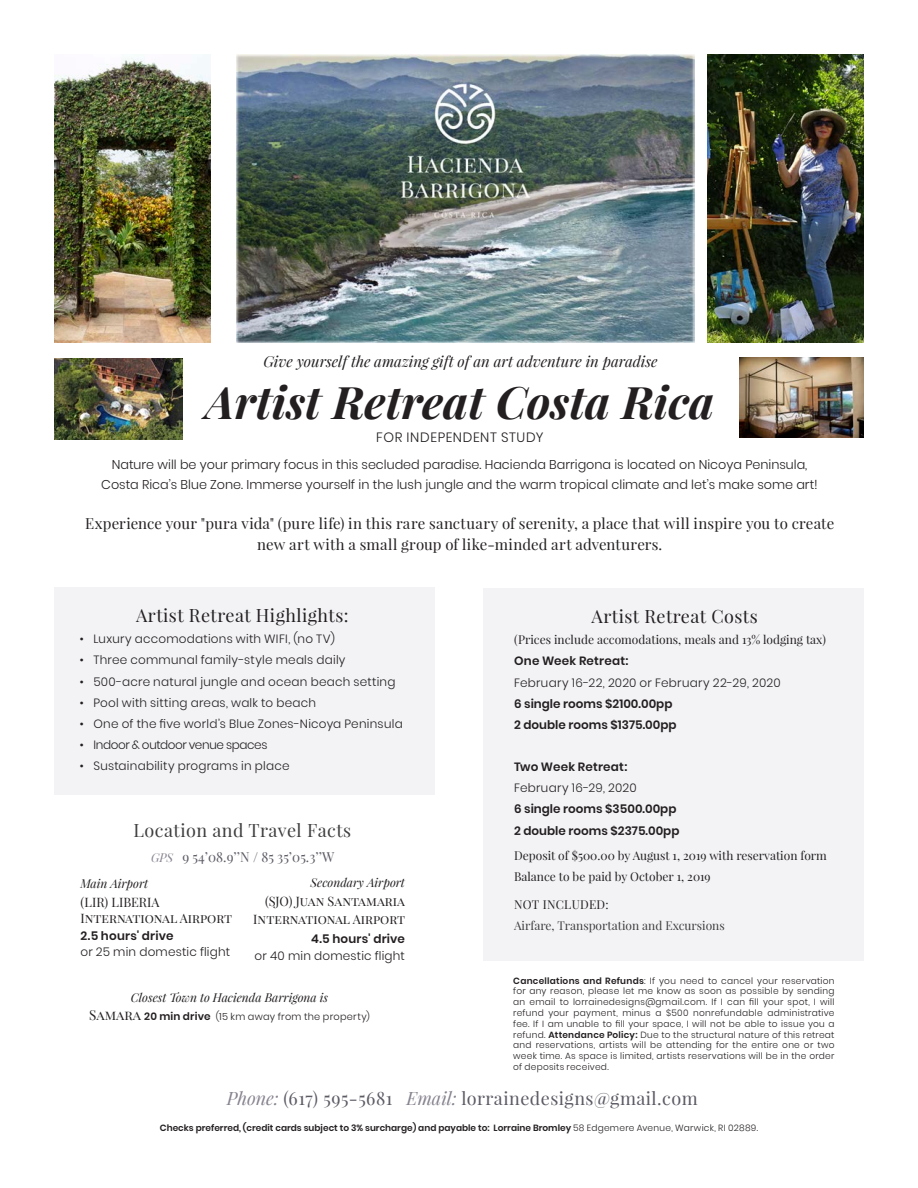
<style>
.page{position:relative;width:918px;height:1188px;background:#fff}
.page>*{position:absolute;margin:0;border:0;box-sizing:border-box;transform-origin:0 0}
.t1{font:italic 700 45px "Playfair Display";color:#231f20}
.t2{font:18px "Playfair Display";letter-spacing:.025em;color:#5c5a64}
.t3{font:18px "Playfair Display";letter-spacing:.025em;color:#231f20}
.t4{font:18px "Playfair Display";letter-spacing:.025em;color:#3e3e3f}
.t5{font:15px/21px "Playfair Display";letter-spacing:.015em;color:#231f20;text-align:center}
.t6{font:italic 15px "Playfair Display";color:#231f20}
.t7{font:13.5px "Playfair Display SC";color:#5c5a64}
.t8{font:300 13.5px "Poppins";letter-spacing:.045em;color:#231f20}
.t9{font:300 12.75px/19.5px "Poppins";color:#231f20;text-align:center}
.t10{font:12.75px/16.5px "Playfair Display SC";color:#231f20}
.t11{font:300 12px "Poppins";letter-spacing:.02em;color:#231f20}
.t12{font:12px/21.1px "Playfair Display";color:#231f20}
.t13{font:600 12px/21.1px "Poppins";color:#231f20}
.t14{font:italic 12px "Playfair Display";color:#231f20}
.t15{font:600 12px "Poppins";letter-spacing:.02em;color:#231f20}
.t16{font:12px "Playfair Display";color:#3e3e3f}
.t17{font:300 12px "Poppins";letter-spacing:-.03em;color:#231f20}
.t18{font:12px "Playfair Display";letter-spacing:.025em;color:#231f20}
.t19{font:300 9.75px "Poppins";letter-spacing:.03em;color:#231f20}
.t20{font:300 9px/10.8px "Poppins";letter-spacing:.03em;color:#231f20;text-align:justify}
.t21{font:600 9px "Poppins";color:#231f20}
.s1{font-family:"Playfair Display";font-style:italic;font-size:12px;color:#87838f}
.s2{font-family:"Playfair Display SC";font-weight:400;font-size:13.5px}
.s3{font-weight:600;font-size:10.5px}
.s4{font-weight:600}
.s5{font-style:italic;color:#87838f}
.s6{font-family:"Playfair Display SC"}
.s7{font-weight:300}
</style>
<div class="page">
<img style="left:236px;top:54px;width:458px;height:288px">
<div style="left:484px;top:588px;width:380px;height:373px;background:#f3f3f6"></div>
<div style="left:54px;top:588px;width:380px;height:207px;background:#f3f3f6"></div>
<img style="left:707px;top:54px;width:157px;height:288px">
<img style="left:54px;top:359px;width:128px;height:80px">
<img style="left:54px;top:54px;width:157px;height:288px">
<img style="left:740px;top:357px;width:124px;height:81px">
<h3 class="t6" style="left:263px;top:352px;width:396px">Give yourself the amazing gift of an art adventure in paradise</h3>
<h1 class="t1" style="left:205px;top:371px;width:510px">Artist Retreat Costa Rica</h1>
<h3 class="t8" style="left:376px;top:429px;width:169px">FOR INDEPENDENT STUDY</h3>
<h3 class="t9" style="left:101px;top:455px;width:718px">Nature will be your primary focus in this secluded paradise. Hacienda Barrigona is located on Nicoya Peninsula,<br>Costa Rica’s Blue Zone. Immerse yourself in the lush jungle and the warm tropical climate and let’s make some art!</h3>
<h3 class="t5" style="left:85px;top:513px;width:751px">Experience your "pura vida" (pure life) in this rare sanctuary of serenity, a place that will inspire you to create new art with a small group of like-minded art adventurers.</h3>
<h2 class="t3" style="left:136px;top:604px;width:214px">Artist Retreat Highlights:</h2>
<h3 class="t11" style="left:80px;top:632px;width:256px">• Luxury accomodations with WIFI, (no TV)</h3>
<h3 class="t11" style="left:80px;top:653px;width:267px">• Three communal family-style meals daily</h3>
<h3 class="t11" style="left:80px;top:674px;width:317px">• 500-acre natural jungle and ocean beach setting</h3>
<h3 class="t11" style="left:80px;top:696px;width:238px">• Pool with sitting areas, walk to beach</h3>
<h3 class="t11" style="left:80px;top:717px;width:324px">• One of the five world’s Blue Zones-Nicoya Peninsula</h3>
<h3 class="t17" style="left:80px;top:738px;width:189px">• Indoor &amp; outdoor venue spaces</h3>
<h3 class="t11" style="left:80px;top:759px;width:211px">• Sustainability programs in place</h3>
<h2 class="t4" style="left:134px;top:819px;width:219px">Location and Travel Facts</h2>
<h3 class="t7" style="left:151px;top:848px;width:185px"><span class="s1">GPS</span> 9 54’08.9’’N / 85 35’05.3’’W</h3>
<h3 class="t14" style="left:80px;top:875px;width:69px">Main Airport</h3>
<h3 class="t10" style="left:80px;top:894px;width:153px">(LIR) LIBERIA<br>International Airport</h3>
<h3 class="t15" style="left:80px;top:929px;width:95px">2.5 hours' drive</h3>
<h3 class="t11" style="left:80px;top:945px;width:151px">or 25 min domestic flight</h3>
<h3 class="t14" style="left:311px;top:874px;width:96px">Secondary Airport</h3>
<h3 class="t10" style="left:253px;top:892px;width:153px;line-height:18.8px;text-align:right">(SJO) Juan Santamaria<br>International Airport</h3>
<h3 class="t15" style="left:311px;top:932px;width:95px">4.5 hours' drive</h3>
<h3 class="t11" style="left:254px;top:949px;width:152px">or 40 min domestic flight</h3>
<h3 class="t14" style="left:131px;top:990px;width:199px">Closest Town to Hacienda Barrigona is</h3>
<p class="t19" style="left:89px;top:1011px;width:282px"><span class="s2">Samara</span> <span class="s3">20 min drive</span> (15 km away from the property)</p>
<h2 class="t3" style="left:592px;top:605px;width:168px">Artist Retreat Costs</h2>
<h3 class="t12" style="left:514px;top:629px;width:313px">(Prices include accomodations, meals and 13% lodging tax)</h3>
<h3 class="t15" style="left:514px;top:654px;width:116px">One Week Retreat:</h3>
<h3 class="t11" style="left:514px;top:675px;width:268px">February 16-22, 2020 or February 22-29, 2020</h3>
<h3 class="t13" style="left:514px;top:693px;width:164px">6 single rooms $2100.00pp<br>2 double rooms $1375.00pp</h3>
<h3 class="t13" style="left:514px;top:756px;width:115px">Two Week Retreat:</h3>
<h3 class="t11" style="left:514px;top:781px;width:124px">February 16-29, 2020</h3>
<h3 class="t13" style="left:514px;top:799px;width:167px">6 single rooms $3500.00pp<br>2 double rooms $2375.00pp</h3>
<h3 class="t12" style="left:514px;top:844px;width:314px">Deposit of $500.00 by August 1, 2019 with reservation form<br>Balance to be paid by October 1, 2019</h3>
<h3 class="t18" style="left:514px;top:897px;width:96px">NOT INCLUDED:</h3>
<h3 class="t16" style="left:514px;top:918px;width:212px">Airfare, Transportation and Excursions</h3>
<p class="t20" style="left:513px;top:975px;width:323px"><span class="s4">Cancellations and Refunds</span>: If you need to cancel your reservation for any reason, please let me know as soon as possible by sending an email to lorrainedesigns@gmail.com. If I can fill your spot, I will refund your payment, minus a $500 nonrefundable administrative fee. If I am unable to fill your space, I will not be able to issue you a refund. <span class="s4">Attendance Policy:</span> Due to the structural nature of this retreat and reservations, artists will be attending for the entire one or two week time. As space is limited, artists reservations will be in the order of deposits received.</p>
<h2 class="t2" style="left:227px;top:1087px;width:472px"><span class="s5">Phone:</span> <span class="s6">(617) 595-5681</span> <span class="s5">Email:</span> lorrainedesigns@gmail.com</h2>
<p class="t21" style="left:160px;top:1123px;width:600px">Checks preferred, (credit cards subject to 3% surcharge) and payable to: Lorraine Bromley <span class="s7">58 Edgemere Avenue, Warwick, RI 02889.</span></p>
</div>
